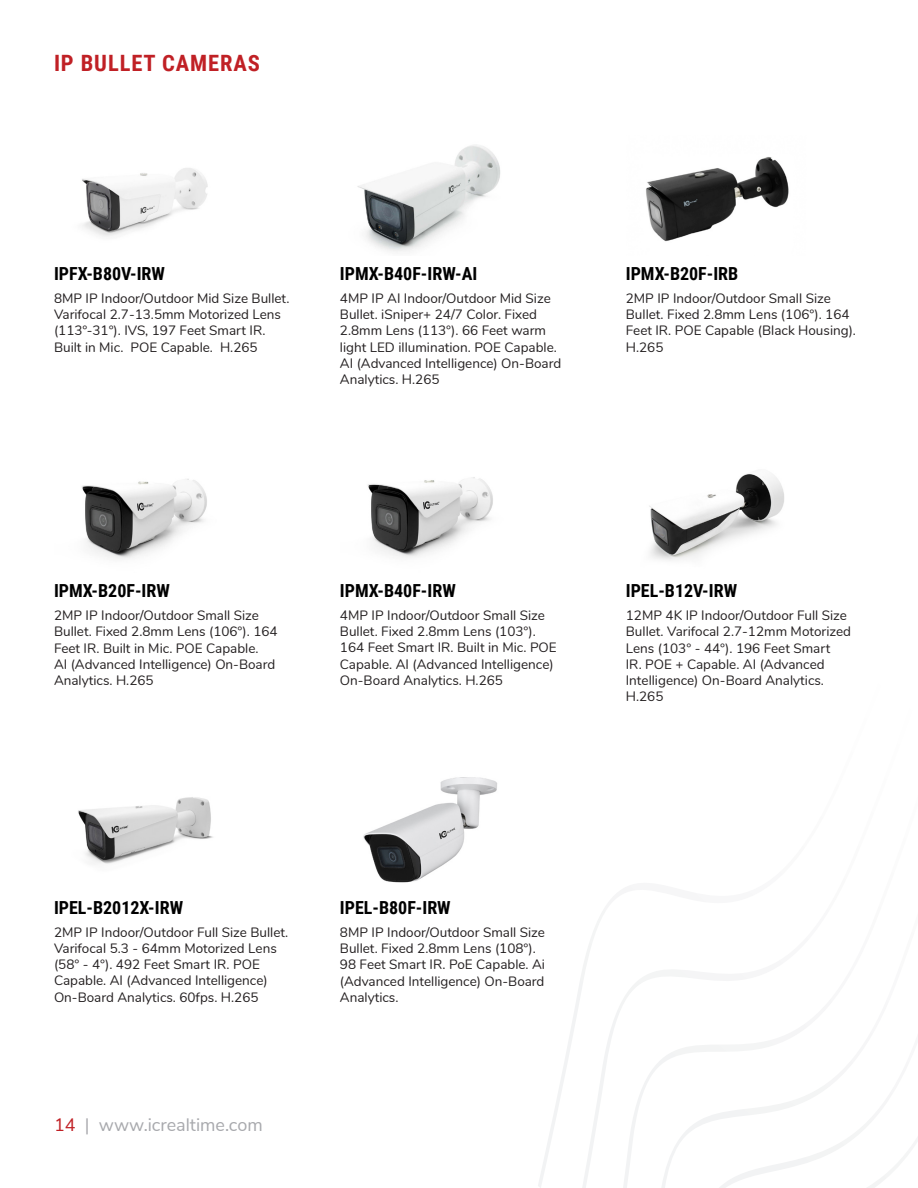
<style>
.page{position:relative;width:918px;height:1188px;background:#fff}
.page>*{position:absolute;margin:0;border:0;box-sizing:border-box;transform-origin:0 0}
.t1{font:700 22.5px "Roboto Condensed";letter-spacing:.04em;color:#c02025}
.Product_Title{font:700 18px "Roboto Condensed";color:#000}
.t2{font:18px "Nunito Sans";color:#a8a9ad}
.Product_Description{font:13.5px/16.2px "Nunito";color:#231f20}
.s1{color:#c02025}
</style>
<div class="page">
<svg style="left:538px;top:910px;width:372px;height:278px"></svg>
<img style="left:78px;top:797px;width:135px;height:67px">
<img style="left:649px;top:474px;width:135px;height:87px">
<img style="left:363px;top:777px;width:134px;height:106px">
<img style="left:82px;top:479px;width:125px;height:80px">
<img style="left:646px;top:157px;width:143px;height:85px">
<img style="left:367px;top:477px;width:126px;height:81px">
<img style="left:82px;top:168px;width:126px;height:69px">
<img style="left:357px;top:145px;width:143px;height:107px">
<h1 class="t1" style="left:54px;top:47px;width:207px">IP BULLET CAMERAS</h1>
<p class="Product_Title" style="left:54px;top:261px;width:113px">IPFX-B80V-IRW</p>
<p class="Product_Description" style="left:54px;top:289px;width:237px">8MP IP Indoor/Outdoor Mid Size Bullet.<br>Varifocal 2.7-13.5mm Motorized Lens (113°-31°). IVS, 197 Feet Smart IR.<br>Built in Mic. POE Capable. H.265</p>
<p class="Product_Title" style="left:340px;top:261px;width:139px">IPMX-B40F-IRW-AI</p>
<p class="Product_Description" style="left:340px;top:289px;width:223px">4MP IP AI Indoor/Outdoor Mid Size<br>Bullet. iSniper+ 24/7 Color. Fixed<br>2.8mm Lens (113°). 66 Feet warm light LED illumination. POE Capable.<br>AI (Advanced Intelligence) On-Board<br>Analytics. H.265</p>
<p class="Product_Title" style="left:626px;top:261px;width:114px">IPMX-B20F-IRB</p>
<p class="Product_Description" style="left:626px;top:289px;width:232px">2MP IP Indoor/Outdoor Small Size<br>Bullet. Fixed 2.8mm Lens (106°). 164<br>Feet IR. POE Capable (Black Housing).<br>H.265</p>
<p class="Product_Title" style="left:54px;top:578px;width:117px">IPMX-B20F-IRW</p>
<p class="Product_Description" style="left:54px;top:607px;width:225px">2MP IP Indoor/Outdoor Small Size<br>Bullet. Fixed 2.8mm Lens (106°). 164<br>Feet IR. Built in Mic. POE Capable.<br>AI (Advanced Intelligence) On-Board<br>Analytics. H.265</p>
<p class="Product_Title" style="left:340px;top:578px;width:117px">IPMX-B40F-IRW</p>
<p class="Product_Description" style="left:340px;top:606px;width:218px">4MP IP Indoor/Outdoor Small Size Bullet. Fixed 2.8mm Lens (103°).<br>164 Feet Smart IR. Built in Mic. POE Capable. AI (Advanced Intelligence)<br>On-Board Analytics. H.265</p>
<p class="Product_Title" style="left:626px;top:578px;width:113px">IPEL-B12V-IRW</p>
<p class="Product_Description" style="left:626px;top:607px;width:227px">12MP 4K IP Indoor/Outdoor Full Size<br>Bullet. Varifocal 2.7-12mm Motorized<br>Lens (103° - 44°). 196 Feet Smart<br>IR. POE + Capable. AI (Advanced<br>Intelligence) On-Board Analytics.<br>H.265</p>
<p class="Product_Title" style="left:54px;top:895px;width:131px">IPEL-B2012X-IRW</p>
<p class="Product_Description" style="left:54px;top:923px;width:236px">2MP IP Indoor/Outdoor Full Size Bullet.<br>Varifocal 5.3 - 64mm Motorized Lens (58° - 4°). 492 Feet Smart IR. POE Capable. AI (Advanced Intelligence)<br>On-Board Analytics. 60fps. H.265</p>
<h2 class="t2" style="left:54px;top:1111px;width:210px"><span class="s1">14</span> | www.icrealtime.com</h2>
<p class="Product_Title" style="left:340px;top:895px;width:112px">IPEL-B80F-IRW</p>
<p class="Product_Description" style="left:340px;top:924px;width:207px">8MP IP Indoor/Outdoor Small Size<br>Bullet. Fixed 2.8mm Lens (108°).<br>98 Feet Smart IR. PoE Capable. Ai (Advanced Intelligence) On-Board<br>Analytics.</p>
</div>
